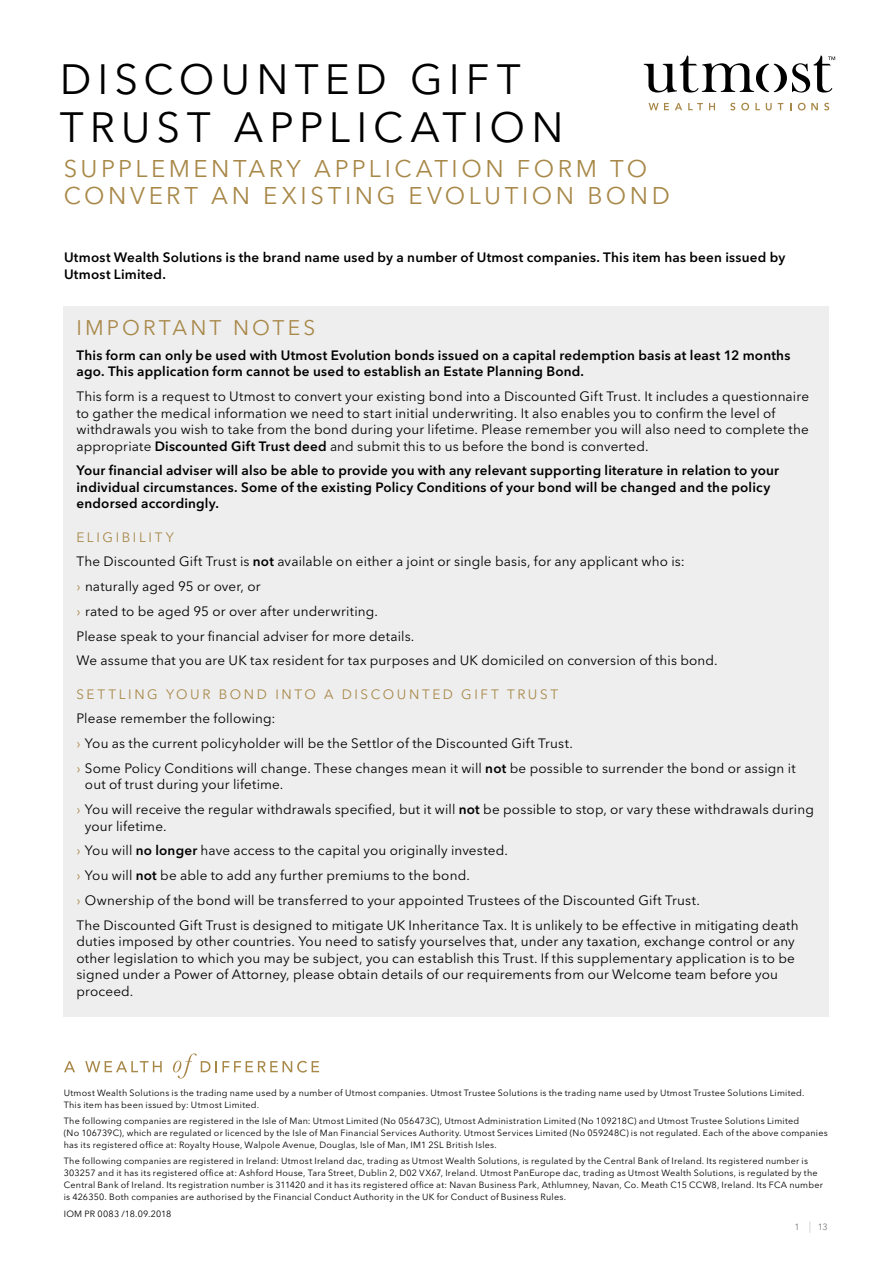
<style>
.page{position:relative;width:893px;height:1263px;background:#fff}
.page>*{position:absolute;margin:0;border:0;box-sizing:border-box;transform-origin:0 0}
.t1{font:42px/48px "Avenir Next LT Pro";letter-spacing:.145em;color:#000}
.t2{font:24px/27px "Avenir Next LT Pro";letter-spacing:.15em;color:#a88848}
.t3{font:21px "Avenir Next LT Pro";letter-spacing:.15em;color:#a88848}
.t4{font:13.5px/24.8px "Avenir Next LT Pro";letter-spacing:.01em;color:#000}
.t5{font:600 13.5px/16.5px "Avenir Next LT Pro";letter-spacing:.015em;color:#000}
.t6{font:13.5px "Avenir Next LT Pro";letter-spacing:.19em;color:#a88848}
.t7{font:9px/12px "Avenir Next LT Pro";letter-spacing:.025em;color:#000}
.t8{font:9px "Avenir Next LT Pro";color:#77787b}
.s1{font-weight:600}
.s2{color:#a88848}
.s3{font-weight:200;font-size:11.25px}
</style>
<div class="page">
<div style="left:64px;top:306px;width:765px;height:711px;background:#eeeeef"></div>
<svg style="left:644px;top:55px;width:191px;height:38px"></svg>
<svg style="left:648px;top:103px;width:21px;height:7px"></svg>
<svg style="left:675px;top:103px;width:7px;height:7px"></svg>
<svg style="left:688px;top:103px;width:15px;height:7px"></svg>
<svg style="left:709px;top:103px;width:6px;height:7px"></svg>
<svg style="left:730px;top:103px;width:5px;height:7px"></svg>
<svg style="left:741px;top:103px;width:8px;height:7px"></svg>
<svg style="left:755px;top:103px;width:5px;height:7px"></svg>
<svg style="left:766px;top:103px;width:6px;height:7px"></svg>
<svg style="left:778px;top:103px;width:5px;height:7px"></svg>
<svg style="left:798px;top:103px;width:20px;height:7px"></svg>
<svg style="left:824px;top:103px;width:5px;height:7px"></svg>
<svg style="left:64px;top:1061px;width:11px;height:11px"></svg>
<svg style="left:85px;top:1061px;width:77px;height:11px"></svg>
<svg style="left:173px;top:1053px;width:146px;height:25px"></svg>
<h1 class="t1" style="left:60px;top:55px;width:505px">Discounted Gift<br>Trust Application</h1>
<h2 class="t2" style="left:64px;top:155px;width:604px">Supplementa ry a pplication form to convert an existing E volution Bond</h2>
<p class="t5" style="left:64px;top:249px;width:723px">Utmost Wealth Solutions is the brand name used by a number of Utmost companies. This item has been issued by<br>Utmost Limited.</p>
<h3 class="t3" style="left:77px;top:315px;width:240px">I mporta nt notes</h3>
<p class="t5" style="left:77px;top:347px;width:715px">This form can only be used with Utmost Evolution bonds issued on a capital redemption basis at least 12 months ago. This application form cannot be used to establish an Estate Planning Bond.</p>
<p class="t4" style="left:77px;top:388px;width:734px;line-height:16.5px">This form is a request to Utmost to convert your existing bond into a Discounted Gift Trust. It includes a questionnaire to gather the medical information we need to start initial underwriting. It also enables you to confirm the level of withdrawals you wish to take from the bond during your lifetime. Please remember you will also need to complete the appropriate <span class="s1">Discounted Gift Trust deed</span> and submit this to us before the bond is converted.</p>
<p class="t5" style="left:77px;top:462px;width:704px">Your financial adviser will also be able to provide you with any relevant supporting literature in relation to your individual circumstances. Some of the existing Policy Conditions of your bond will be changed and the policy endorsed accordingly.</p>
<p class="t4" style="left:77px;top:524px;width:643px"><span class="s2">E lig ib ility<br></span>The Discounted Gift Trust is <span class="s1">not</span> available on either a joint or single basis, for any applicant who is:<br><span class="s2">›</span> naturally aged 95 or over, or<br><span class="s2">›</span> rated to be aged 95 or over after underwriting.<br>Please speak to your financial adviser for more details.<br>We assume that you are U K tax resident for tax purposes and U K domiciled on conversion of this bond.</p>
<p class="t6" style="left:77px;top:686px;width:11px">SETTLIN</p>
<p class="t6" style="left:147px;top:686px;width:31px">G YOUR</p>
<p class="t6" style="left:219px;top:686px;width:68px">BON DINTO</p>
<p class="t6" style="left:324px;top:686px;width:42px">A DISCOUNTE</p>
<p class="t6" style="left:443px;top:686px;width:41px">D GIFT</p>
<p class="t6" style="left:507px;top:686px;width:12px">TRUST</p>
<p class="t4" style="left:76px;top:706px;width:721px">Please remember the following:<br><span class="s2">›</span> You as the current policyholder will be the Settlor of the Discounted Gift Trust.<br><span class="s2">›</span> Some Policy Conditions will change. These changes mean it will <span class="s1">not</span> be possible to surrender the bond or assign it</p>
<p class="t4" style="left:76px;top:772px;width:739px;text-indent:9px">out of trust during your lifetime.<br><span class="s2">›</span> You will receive the regular withdrawals specified, but it will <span class="s1">not</span> be possible to stop, or vary these withdrawals during</p>
<p class="t4" style="left:76px;top:813px;width:724px;text-indent:9px">your lifetime.<br><span class="s2">›</span> You will <span class="s1">no longer</span> have access to the capital you originally invested.<br><span class="s2">›</span> You will <span class="s1">not</span> be able to add any further premiums to the bond.<br><span class="s2">›</span> Ownership of the bond will be transferred to your appointed Trustees of the Discounted Gift Trust.<br>The Discounted Gift Trust is designed to mitigate U K I nheritance Tax. It is unlikely to be effective in mitigating death</p>
<p class="t4" style="left:76px;top:933px;width:720px;line-height:16.5px">duties imposed by other countries. You need to satisfy yourselves that, under any taxation, exchange control or any other legislation to which you may be subject, you can establish this Trust. If this supplementary application is to be signed under a Power of Attorney, please obtain details of our requirements from our Welcome team before you proceed.</p>
<p class="t7" style="left:64px;top:1087px;width:742px">Utmost Wealth Solutions is the trading name used by a number of Utmost companies. Utmost Trustee Solutions is the trading name used by Utmost Trustee Solutions Limited.<br>This item has been issued by: Utmost Limited.</p>
<p class="t7" style="left:64px;top:1115px;width:766px">The following companies are registered in the Isle of M an: Utmost Limited (N o 056473C), Utmost Administration Limited (N o 109218C) and Utmost Trustee Solutions Limited<br>(N o 106739C), which are regulated or licenced by the Isle of M an Financial Services Authority. Utmost Services Limited (N o 059248C) is not regulated. Each of the above companies has its registered office at: Royalty House, Walpole Avenue, Douglas, Isle of M an, IM 1 2SL British Isles.</p>
<p class="t7" style="left:64px;top:1155px;width:761px">The following companies are registered in I reland: Utmost I reland dac, trading as Utmost Wealth Solutions, is regulated by the Central Bank of I reland. Its registered number is 303257 and it has its registered office at: Ashford House, Tara Street, Dublin 2, D02 VX67, I reland. Utmost PanEurope dac, trading as Utmost Wealth Solutions, is regulated by the Central Bank of I reland. Its registration number is 311420 and it has its registered office at: N avan Business Park, Athlumney, N avan, Co. M eath C15 CCW8, I reland. Its FCA number is 426350. Both companies are authorised by the Financial Conduct Authority in the U K for Conduct of Business Rules.</p>
<p class="t7" style="left:64px;top:1207px;width:7px">IOM</p>
<p class="t7" style="left:85px;top:1207px;width:88px">PR 0083 /18.09.2018</p>
<p class="t8" style="left:794px;top:1222px;width:35px">1 <span class="s3">|</span>13</p>
</div>
